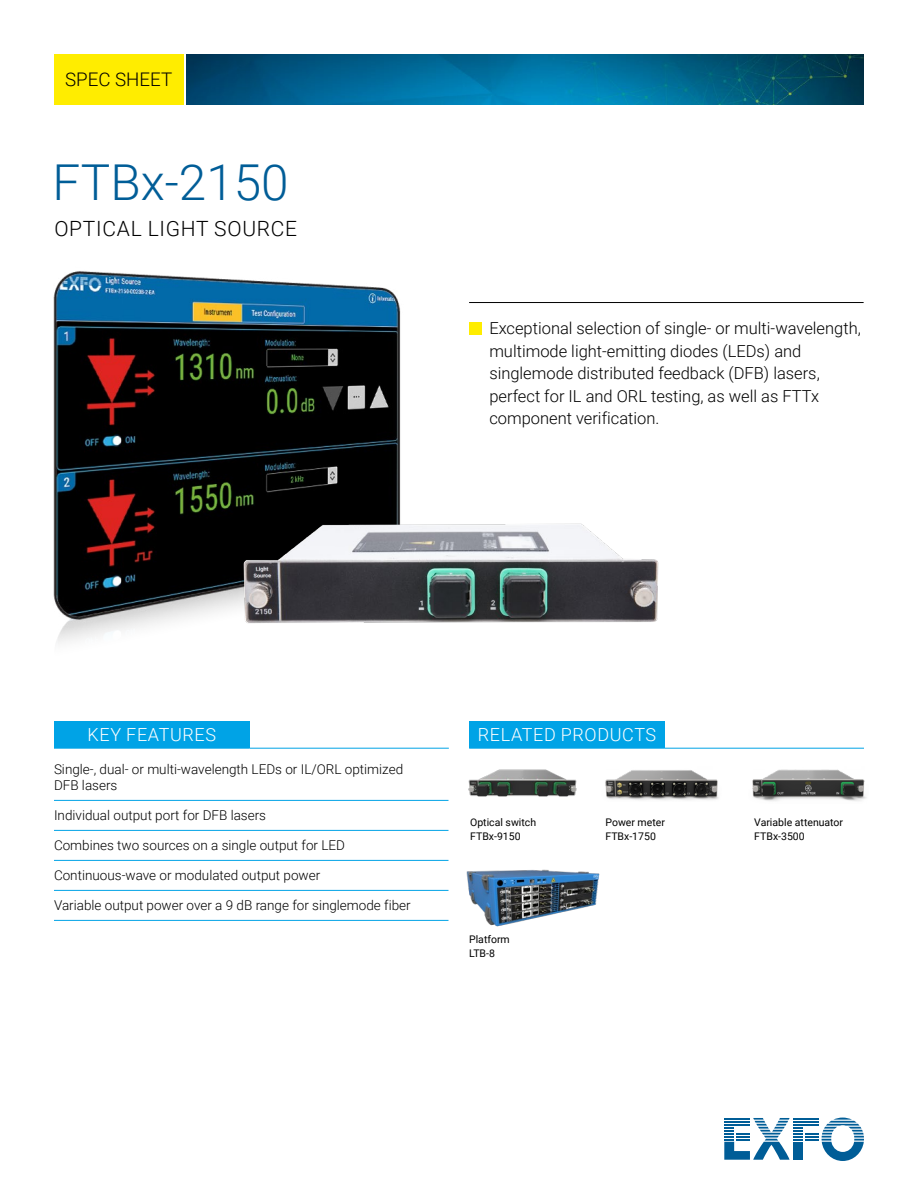
<style>
.page{position:relative;width:918px;height:1188px;background:#fff}
.page>*{position:absolute;margin:0;border:0;box-sizing:border-box;transform-origin:0 0}
.Titre{font:300 49.5px "Roboto";color:#005d97}
.Sous-titre_1{font:300 21px "Roboto";letter-spacing:.035em;color:#000}
.t1{font:300 18.75px "Roboto";color:#000}
.Sous-titre_2{font:300 18px "Roboto";letter-spacing:.035em;color:#fff}
.Bande_bleu_-_Texte{font:300 16.5px/22.5px "Roboto";color:#000}
.Key_-_Texte_filet{font:300 13.5px/16.5px "Roboto";color:#000}
.Complement_-_Texte{font:10.5px "Roboto";color:#000}
</style>
<div class="page">
<img style="left:187px;top:54px;width:677px;height:51px">
<div style="left:54px;top:54px;width:129px;height:51px;background:#ffed00"></div>
<svg style="left:724px;top:1118px;width:140px;height:43px"></svg>
<hr style="left:724px;top:1124px;width:26px;height:2px;background:#005d97">
<img style="left:752px;top:769px;width:115px;height:32px">
<img style="left:468px;top:769px;width:109px;height:28px">
<img style="left:605px;top:770px;width:114px;height:30px">
<img style="left:53px;top:271px;width:348px;height:373px">
<img style="left:99px;top:483px;width:560px;height:158px">
<img style="left:466px;top:869px;width:134px;height:58px">
<hr style="left:54px;top:800px;width:395px;height:1px;background:#00a3e6">
<hr style="left:54px;top:830px;width:395px;height:1px;background:#00a3e6">
<hr style="left:54px;top:860px;width:395px;height:1px;background:#00a3e6">
<hr style="left:54px;top:890px;width:395px;height:1px;background:#00a3e6">
<hr style="left:54px;top:920px;width:395px;height:1px;background:#00a3e6">
<hr style="left:469px;top:302px;width:395px;height:1px;background:#000">
<div style="left:469px;top:322px;width:13px;height:13px;background:#ffed00"></div>
<div style="left:54px;top:721px;width:196px;height:27px;background:#00a3e6"></div>
<hr style="left:54px;top:748px;width:196px;height:1px;background:#00a3e6">
<hr style="left:250px;top:748px;width:199px;height:1px;background:#00a3e6">
<div style="left:469px;top:721px;width:196px;height:27px;background:#00a3e6"></div>
<hr style="left:469px;top:748px;width:196px;height:1px;background:#00a3e6">
<hr style="left:665px;top:748px;width:199px;height:1px;background:#00a3e6">
<h3 class="t1" style="left:65px;top:67px;width:109px">SPEC SHEET</h3>
<p class="Titre" style="left:52px;top:148px;width:238px">FTBx-2150</p>
<p class="Sous-titre_1" style="left:54px;top:214px;width:244px">OPTICAL LIGHT SOURCE</p>
<p class="Bande_bleu_-_Texte" style="left:489px;top:317px;width:373px">Exceptional selection of single- or multi-wavelength, multimode light-emitting diodes (LEDs) and singlemode distributed feedback (DFB) lasers, perfect for IL and ORL testing, as well as FTTx component verification.</p>
<p class="Sous-titre_2" style="left:88px;top:722px;width:130px">KEY FEATURES</p>
<p class="Sous-titre_2" style="left:478px;top:722px;width:180px">RELATED PRODUCTS</p>
<p class="Key_-_Texte_filet" style="left:54px;top:760px;width:351px">Single-, dual- or multi-wavelength LEDs or IL/ORL optimized<br>DFB lasers</p>
<p class="Key_-_Texte_filet" style="left:54px;top:807px;width:214px">Individual output port for DFB lasers</p>
<p class="Key_-_Texte_filet" style="left:54px;top:837px;width:293px">Combines two sources on a single output for LED</p>
<p class="Key_-_Texte_filet" style="left:54px;top:867px;width:268px">Continuous-wave or modulated output power</p>
<p class="Key_-_Texte_filet" style="left:54px;top:897px;width:358px">Variable output power over a 9 dB range for singlemode fiber</p>
<p class="Complement_-_Texte" style="left:470px;top:815px;width:68px">Optical switch</p>
<p class="Complement_-_Texte" style="left:470px;top:829px;width:52px">FTBx-9150</p>
<p class="Complement_-_Texte" style="left:469px;top:932px;width:42px">Platform</p>
<p class="Complement_-_Texte" style="left:469px;top:946px;width:27px">LTB-8</p>
<p class="Complement_-_Texte" style="left:605px;top:815px;width:61px">Power meter</p>
<p class="Complement_-_Texte" style="left:605px;top:829px;width:52px">FTBx-1750</p>
<p class="Complement_-_Texte" style="left:754px;top:815px;width:90px">Variable attenuator</p>
<p class="Complement_-_Texte" style="left:754px;top:829px;width:52px">FTBx-3500</p>
</div>
